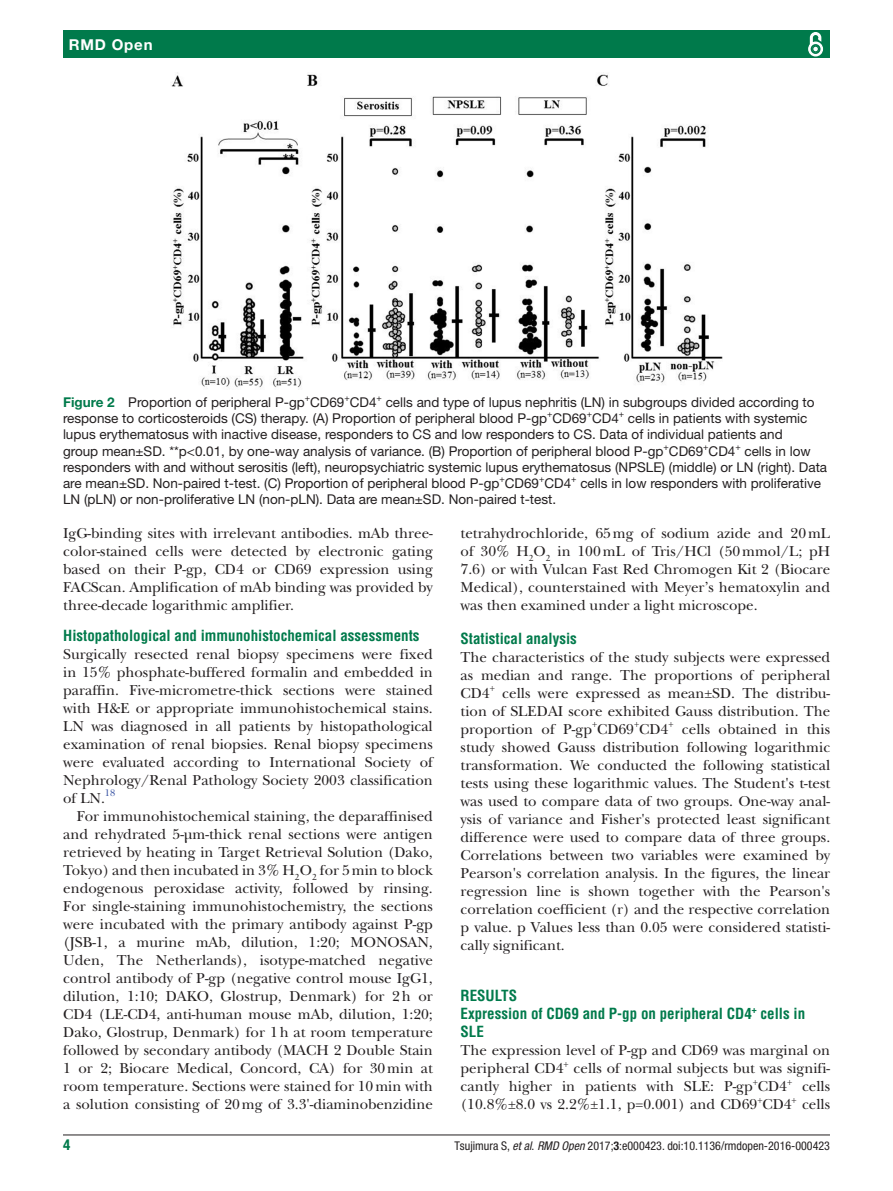
<style>
.page{position:relative;width:893px;height:1191px;background:#fff}
.page>*{position:absolute;margin:0;border:0;box-sizing:border-box;transform-origin:0 0}
.t1{font:15px/18px "New Baskerville";color:#231f20;text-align:justify}
.t2{font:700 condensed 15px "Helvetica LT Std";color:#007a4b}
.t3{font:700 condensed 15px "Helvetica";color:#007a4b}
.t4{font:700 15px "Helvetica Neue LT Std";letter-spacing:.055em;color:#fff}
.t5{font:700 condensed 15px "Helvetica Neue LT Std";color:#007a4b}
.t6{font:13.5px/16.2px "Helvetica Neue LT Std";color:#231f20}
.t7{font:condensed 12px "Helvetica Neue LT Std";color:#231f20}
.t8{font:9.9px "New Baskerville";color:#231f20}
.t9{font:9.9px "New Baskerville";color:#3853a3}
.t10{font:700 condensed 9.9px "Helvetica";color:#007a4b}
.t11{font:9px "Helvetica Neue LT Std";color:#231f20}
.s1{font-weight:700;color:#007a4b}
.s2{font-style:italic}
.s3{font-weight:700}
</style>
<div class="page">
<hr style="left:63px;top:1134px;width:767px;height:1px;background:#231f20">
<div style="left:63px;top:31px;width:767px;height:27px;background:#007a4b"></div>
<svg style="left:808px;top:32px;width:16px;height:25px"></svg>
<div style="left:812px;top:45px;width:7px;height:8px;border:1px solid #007a4b;border-radius:50%"></div>
<img style="left:171px;top:74px;width:552px;height:314px">
<p class="t4" style="left:69px;top:35px;width:85px">RMD Open</p>
<p class="t6" style="left:63px;top:394px;width:766px"><span class="s1">Figure 2</span> Proportion of peripheral P-gp<sup>+</sup>CD69<sup>+</sup>CD4<sup>+</sup> cells and type of lupus nephritis (LN) in subgroups divided according to response to corticosteroids (CS) therapy. (A) Proportion of peripheral blood P-gp<sup>+</sup>CD69<sup>+</sup>CD4<sup>+</sup> cells in patients with systemic lupus erythematosus with inactive disease, responders to CS and low responders to CS. Data of individual patients and<br>group mean±SD. **p&lt;0.01, by one-way analysis of variance. (B) Proportion of peripheral blood P-gp<sup>+</sup>CD69<sup>+</sup>CD4<sup>+</sup> cells in low responders with and without serositis (left), neuropsychiatric systemic lupus erythematosus (NPSLE) (middle) or LN (right). Data are mean±SD. Non-paired t-test. (C) Proportion of peripheral blood P-gp CD69 CD4</p>
<p class="t11" style="left:499px;top:473px;width:7px">+</p>
<p class="t11" style="left:539px;top:473px;width:7px">+</p>
<p class="t11" style="left:571px;top:473px;width:7px">+</p>
<p class="t6" style="left:580px;top:475px;width:242px">cells in low responders with proliferative</p>
<p class="t6" style="left:63px;top:491px;width:495px">LN (pLN) or non-proliferative LN (non-pLN). Data are mean±SD. Non-paired t-test.</p>
<p class="t1" style="left:63px;top:524px;width:371px">IgG-binding sites with irrelevant antibodies. mAb three&shy;color-stained cells were detected by electronic gating based on their P-gp, CD4 or CD69 expression using FACScan. Amplification of mAb binding was provided by three-decade logarithmic amplifier.</p>
<p class="t2" style="left:63px;top:626px;width:358px">Histopathological and immunohistochemical assessments</p>
<p class="t1" style="left:63px;top:645px;width:371px">Surgically resected renal biopsy specimens were fixed in 15% phosphate-buffered formalin and embedded in paraffin. Five-micrometre-thick sections were stained with H&amp;E or appropriate immunohistochemical stains.<br>LN was diagnosed in all patients by histopathological examination of renal biopsies. Renal biopsy specimens were evaluated according to International Society of Nephrology/Renal Pathology Society 2003 classification of LN.</p>
<p class="t9" style="left:105px;top:787px;width:12px">18</p>
<p class="t1" style="left:63px;top:807px;width:371px;text-indent:14px">For immunohistochemical staining, the deparaffinised and rehydrated 5-μm-thick renal sections were antigen retrieved by heating in Target Retrieval Solution (Dako, Tokyo) and then incubated in 3% H<sub>2</sub>O<sub>2</sub> for 5min to block endogenous peroxidase activity, followed by rinsing.<br>For single-staining immunohistochemistry, the sections were incubated with the primary antibody against P-gp (JSB-1, a murine mAb, dilution, 1:20; MONOSAN, Uden, The Netherlands), isotype-matched negative control antibody of P-gp (negative control mouse IgG1, dilution, 1:10; DAKO, Glostrup, Denmark) for 2h or CD4 (LE-CD4, anti-human mouse mAb, dilution, 1:20; Dako, Glostrup, Denmark) for 1h at room temperature followed by secondary antibody (MACH 2 Double Stain 1 or 2; Biocare Medical, Concord, CA) for 30min at room temperature. Sections were stained for 10min with a solution consisting of 20mg of 3.3'-diaminobenzidine</p>
<p class="t1" style="left:461px;top:524px;width:371px">tetrahydrochloride, 65mg of sodium azide and 20mL of 30% H<sub>2</sub>O<sub>2</sub> in 100mL of Tris/HCl (50mmol/L; pH 7.6) or with Vulcan Fast Red Chromogen Kit 2 (Biocare Medical), counterstained with Meyer’s hematoxylin and was then examined under a light microscope.</p>
<p class="t2" style="left:461px;top:629px;width:118px">Statistical analysis</p>
<p class="t1" style="left:461px;top:648px;width:371px">The characteristics of the study subjects were expressed as median and range. The proportions of peripheral CD4<sup>+</sup></p>
<p class="t1" style="left:461px;top:684px;width:371px;text-indent:42px">cells were expressed as mean±SD. The distribu&shy;tion of SLEDAI score exhibited Gauss distribution. The proportion of P-gp CD69 CD4</p>
<p class="t8" style="left:592px;top:718px;width:7px">+</p>
<p class="t8" style="left:634px;top:718px;width:7px">+</p>
<p class="t8" style="left:668px;top:718px;width:7px">+</p>
<p class="t1" style="left:461px;top:720px;width:371px;text-indent:221px">cells obtained in this study showed Gauss distribution following logarithmic transformation. We conducted the following statistical tests using these logarithmic values. The Student's t-test was used to compare data of two groups. One-way anal&shy;ysis of variance and Fisher's protected least significant difference were used to compare data of three groups.<br>Correlations between two variables were examined by Pearson's correlation analysis. In the figures, the linear regression line is shown together with the Pearson's correlation coefficient (r) and the respective correlation p value. p Values less than 0.05 were considered statisti&shy;cally significant.</p>
<p class="t2" style="left:461px;top:986px;width:58px">Results</p>
<p class="t3" style="left:461px;top:1004px;width:293px">Expression of CD69 and P-gp on peripheral CD4</p>
<p class="t10" style="left:752px;top:1002px;width:6px">+</p>
<p class="t3" style="left:761px;top:1004px;width:46px">cells in</p>
<p class="t3" style="left:461px;top:1022px;width:25px">SLE</p>
<p class="t1" style="left:461px;top:1041px;width:371px">The expression level of P-gp and CD69 was marginal on peripheral CD4</p>
<p class="t8" style="left:564px;top:1057px;width:7px">+</p>
<p class="t1" style="left:461px;top:1059px;width:371px;text-indent:113px">cells of normal subjects but was signifi&shy;cantly higher in patients with SLE: P-gp CD4</p>
<p class="t8" style="left:753px;top:1075px;width:7px">+</p>
<p class="t8" style="left:787px;top:1075px;width:7px">+</p>
<p class="t1" style="left:802px;top:1077px;width:30px">cells</p>
<p class="t1" style="left:461px;top:1095px;width:332px">(10.8%±8.0 vs 2.2%±1.1, p=0.001) and CD69 CD4</p>
<p class="t8" style="left:757px;top:1093px;width:7px">+</p>
<p class="t8" style="left:792px;top:1093px;width:7px">+</p>
<p class="t1" style="left:802px;top:1095px;width:30px">cells</p>
<p class="t5" style="left:63px;top:1135px;width:9px">4</p>
<p class="t7" style="left:454px;top:1138px;width:377px">Tsujimura S, <span class="s2">et al</span>. <span class="s2">RMD Open</span> 2017;<span class="s3">3</span>:e000423. doi:10.1136/rmdopen-2016-000423</p>
</div>
